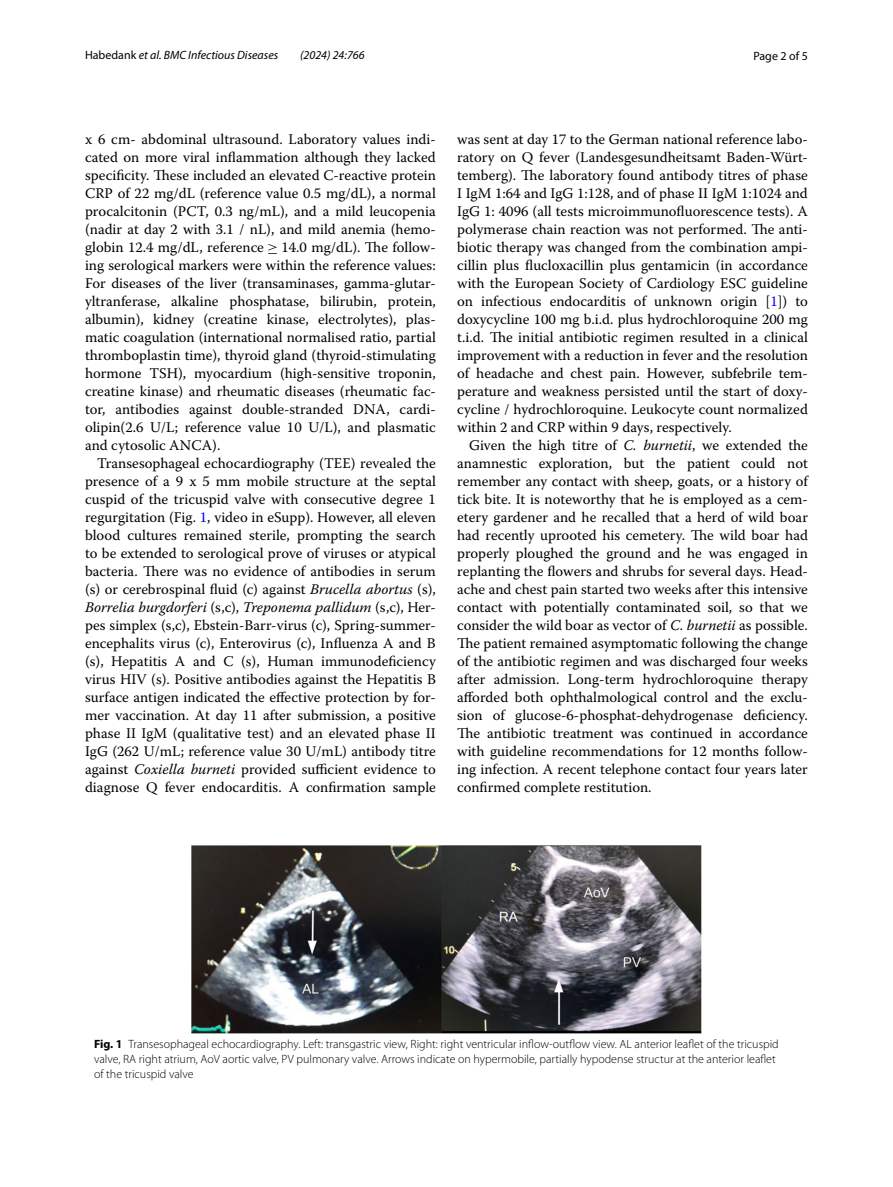
<style>
.page{position:relative;width:893px;height:1187px;background:#fff}
.page>*{position:absolute;margin:0;border:0;box-sizing:border-box;transform-origin:0 0}
.t1{font:14.7px/18px "Warnock Pro";color:#000;text-align:justify}
.t2{font:14.7px "Warnock Pro It 2";color:#000}
.t3{font:300 12px/15px "Myriad Pro";color:#000}
.t4{font:italic 12px "Myriad Pro";color:#000}
.t5{font:12px "Myriad Pro";color:#000}
.s1{font-style:normal}
.s2{font-family:"MTSYN"}
.s3{color:#00f}
.s4{font-family:"Warnock Pro It 2"}
.s5{font-family:"Warnock Pro"}
.s6{font-weight:700}
</style>
<div class="page">
<img style="left:191px;top:845px;width:511px;height:187px">
<p class="t4" style="left:85px;top:48px;width:195px"><span class="s1">Habedank</span> et al. BMC Infectious Diseases</p>
<p class="t4" style="left:300px;top:48px;width:66px">(2024) 24:766</p>
<p class="t5" style="left:753px;top:48px;width:56px">Page 2 of 5</p>
<p class="t1" style="left:85px;top:130px;width:352px">x 6 cm- abdominal ultrasound. Laboratory values indi&shy;cated on more viral inflammation although they lacked specificity. These included an elevated C-reactive protein CRP of 22 mg/dL (reference value 0.5 mg/dL), a normal procalcitonin (PCT, 0.3 ng/mL), and a mild leucopenia (nadir at day 2 with 3.1 / nL), and mild anemia (hemo&shy;globin 12.4 mg/dL, reference <span class="s2">≥</span> 14.0 mg/dL). The follow&shy;ing serological markers were within the reference values:<br>For diseases of the liver (transaminases, gamma-glutar&shy;yltranferase, alkaline phosphatase, bilirubin, protein, albumin), kidney (creatine kinase, electrolytes), plas&shy;matic coagulation (international normalised ratio, partial thromboplastin time), thyroid gland (thyroid-stimulating hormone TSH), myocardium (high-sensitive troponin, creatine kinase) and rheumatic diseases (rheumatic fac&shy;tor, antibodies against double-stranded DNA, cardi&shy;olipin(2.6 U/L; reference value 10 U/L), and plasmatic and cytosolic ANCA).</p>
<p class="t1" style="left:85px;top:454px;width:352px;text-indent:12px">Transesophageal echocardiography (TEE) revealed the presence of a 9 x 5 mm mobile structure at the septal cuspid of the tricuspid valve with consecutive degree 1 regurgitation (Fig. <span class="s3">1</span>, video in eSupp). However, all eleven blood cultures remained sterile, prompting the search to be extended to serological prove of viruses or atypical bacteria. There was no evidence of antibodies in serum (s) or cerebrospinal fluid (c) against <span class="s4">Brucella abortus</span> (s),</p>
<p class="t2" style="left:85px;top:598px;width:352px">Borrelia burgdorferi <span class="s5">(s,c),</span> Treponema pallidum <span class="s5">(s,c), Her-</span></p>
<p class="t1" style="left:85px;top:616px;width:352px">pes simplex (s,c), Ebstein-Barr-virus (c), Spring-summer&shy;encephalits virus (c), Enterovirus (c), Influenza A and B (s), Hepatitis A and C (s), Human immunodeficiency virus HIV (s). Positive antibodies against the Hepatitis B surface antigen indicated the effective protection by for&shy;mer vaccination. At day 11 after submission, a positive phase II IgM (qualitative test) and an elevated phase II IgG (262 U/mL; reference value 30 U/mL) antibody titre against <span class="s4">Coxiella burneti</span> provided sufficient evidence to diagnose Q fever endocarditis. A confirmation sample</p>
<p class="t1" style="left:457px;top:130px;width:352px">was sent at day 17 to the German national reference labo&shy;ratory on Q fever (Landesgesundheitsamt Baden-Würt&shy;temberg). The laboratory found antibody titres of phase I IgM 1:64 and IgG 1:128, and of phase II IgM 1:1024 and IgG 1: 4096 (all tests microimmunofluorescence tests). A polymerase chain reaction was not performed. The anti&shy;biotic therapy was changed from the combination ampi&shy;cillin plus flucloxacillin plus gentamicin (in accordance with the European Society of Cardiology ESC guideline on infectious endocarditis of unknown origin [<span class="s3">1</span>]) to doxycycline 100 mg b.i.d. plus hydrochloroquine 200 mg t.i.d. The initial antibiotic regimen resulted in a clinical improvement with a reduction in fever and the resolution of headache and chest pain. However, subfebrile tem&shy;perature and weakness persisted until the start of doxy&shy;cycline / hydrochloroquine. Leukocyte count normalized within 2 and CRP within 9 days, respectively.</p>
<p class="t1" style="left:457px;top:436px;width:352px;text-indent:12px">Given the high titre of <span class="s4">C. burnetii</span>, we extended the anamnestic exploration, but the patient could not remember any contact with sheep, goats, or a history of tick bite. It is noteworthy that he is employed as a cem&shy;etery gardener and he recalled that a herd of wild boar had recently uprooted his cemetery. The wild boar had properly ploughed the ground and he was engaged in replanting the flowers and shrubs for several days. Head&shy;ache and chest pain started two weeks after this intensive contact with potentially contaminated soil, so that we consider the wild boar as vector of <span class="s4">C. burnetii</span> as possible.<br>The patient remained asymptomatic following the change of the antibiotic regimen and was discharged four weeks after admission. Long-term hydrochloroquine therapy afforded both ophthalmological control and the exclu&shy;sion of glucose-6-phosphat-dehydrogenase deficiency.<br>The antibiotic treatment was continued in accordance with guideline recommendations for 12 months follow&shy;ing infection. A recent telephone contact four years later confirmed complete restitution.</p>
<p class="t3" style="left:94px;top:1036px;width:686px"><span class="s6">Fig. 1</span> Transesophageal echocardiography. Left: transgastric view, Right: right ventricular inflow-outflow view. AL anterior leaflet of the tricuspid valve, RA right atrium, AoV aortic valve, PV pulmonary valve. Arrows indicate on hypermobile, partially hypodense structur at the anterior leaflet of the tricuspid valve</p>
</div>
